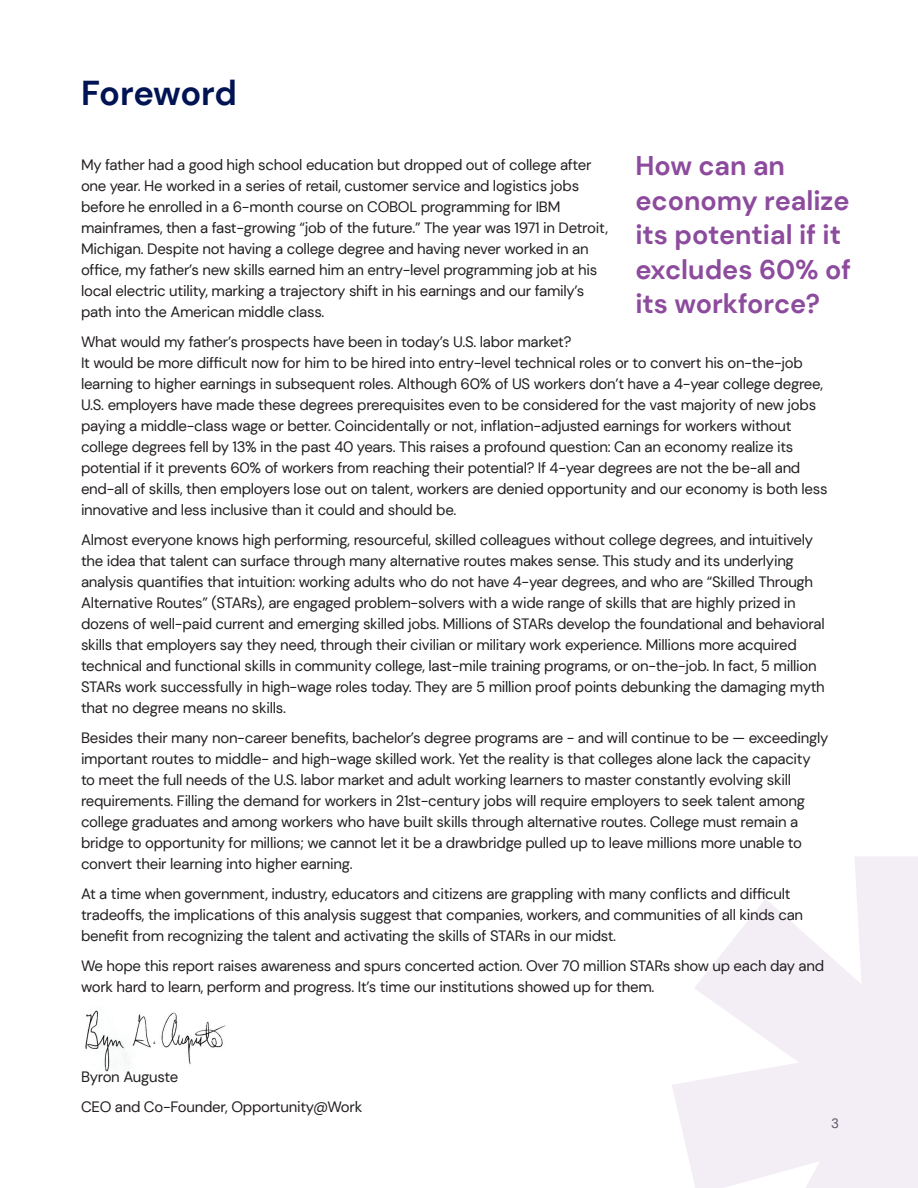
<style>
.page{position:relative;width:918px;height:1188px;background:#fff}
.page>*{position:absolute;margin:0;border:0;box-sizing:border-box;transform-origin:0 0}
.t1{font:700 34.5px "DM Sans";letter-spacing:-.01em;color:#001353}
.callout{font:700 27px/34.5px "DM Sans";color:#8d4b9d}
.Body{font:15px/21px "DM Sans";letter-spacing:-.02em;color:#231f20}
.t2{font:13.5px "DM Sans";color:#57585a}
</style>
<div class="page">
<img style="left:85px;top:1010px;width:141px;height:62px">
<svg style="left:672px;top:857px;width:246px;height:331px;fill:#f3edf5"></svg>
<h1 class="t1" style="left:81px;top:71px;width:158px">Foreword</h1>
<p class="callout" style="left:635px;top:149px;width:217px">How can an economy realize its potential if it excludes 60% of its workforce?</p>
<p class="Body" style="left:81px;top:155px;width:529px">My father had a good high school education but dropped out of college after one year. He worked in a series of retail, customer service and logistics jobs before he enrolled in a 6-month course on COBOL programming for IBM mainframes, then a fast-growing “job of the future.” The year was 1971 in Detroit, Michigan. Despite not having a college degree and having never worked in an office, my father’s new skills earned him an entry-level programming job at his local electric utility, marking a trajectory shift in his earnings and our family’s path into the American middle class.</p>
<p class="Body" style="left:81px;top:332px;width:748px">What would my father’s prospects have been in today’s U.S. labor market?<br>It would be more difficult now for him to be hired into entry-level technical roles or to convert his on-the-job learning to higher earnings in subsequent roles. Although 60% of US workers don’t have a 4-year college degree, U.S. employers have made these degrees prerequisites even to be considered for the vast majority of new jobs paying a middle-class wage or better. Coincidentally or not, inflation-adjusted earnings for workers without college degrees fell by 13% in the past 40 years. This raises a profound question: Can an economy realize its potential if it prevents 60% of workers from reaching their potential? If 4-year degrees are not the be-all and end-all of skills, then employers lose out on talent, workers are denied opportunity and our economy is both less innovative and less inclusive than it could and should be.</p>
<p class="Body" style="left:81px;top:529px;width:745px">Almost everyone knows high performing, resourceful, skilled colleagues without college degrees, and intuitively the idea that talent can surface through many alternative routes makes sense. This study and its underlying analysis quantifies that intuition: working adults who do not have 4-year degrees, and who are “Skilled Through Alternative Routes” (STARs), are engaged problem-solvers with a wide range of skills that are highly prized in dozens of well-paid current and emerging skilled jobs. Millions of STARs develop the foundational and behavioral skills that employers say they need, through their civilian or military work experience. Millions more acquired technical and functional skills in community college, last-mile training programs, or on-the-job. In fact, 5 million STARs work successfully in high-wage roles today. They are 5 million proof points debunking the damaging myth that no degree means no skills.</p>
<p class="Body" style="left:81px;top:727px;width:749px">Besides their many non-career benefits, bachelor’s degree programs are - and will continue to be — exceedingly important routes to middle- and high-wage skilled work. Yet the reality is that colleges alone lack the capacity to meet the full needs of the U.S. labor market and adult working learners to master constantly evolving skill requirements. Filling the demand for workers in 21st-century jobs will require employers to seek talent among college graduates and among workers who have built skills through alternative routes. College must remain a bridge to opportunity for millions; we cannot let it be a drawbridge pulled up to leave millions more unable to convert their learning into higher earning.</p>
<p class="Body" style="left:81px;top:883px;width:724px">At a time when government, industry, educators and citizens are grappling with many conflicts and difficult tradeoffs, the implications of this analysis suggest that companies, workers, and communities of all kinds can benefit from recognizing the talent and activating the skills of STARs in our midst.</p>
<p class="Body" style="left:81px;top:955px;width:745px">We hope this report raises awareness and spurs concerted action. Over 70 million STARs show up each day and work hard to learn, perform and progress. It’s time our institutions showed up for them.</p>
<p class="Body" style="left:81px;top:1066px;width:99px">Byron Auguste</p>
<p class="Body" style="left:81px;top:1096px;width:283px">CEO and Co-Founder, Opportunity@Work</p>
<p class="t2" style="left:831px;top:1115px;width:9px">3</p>
</div>
